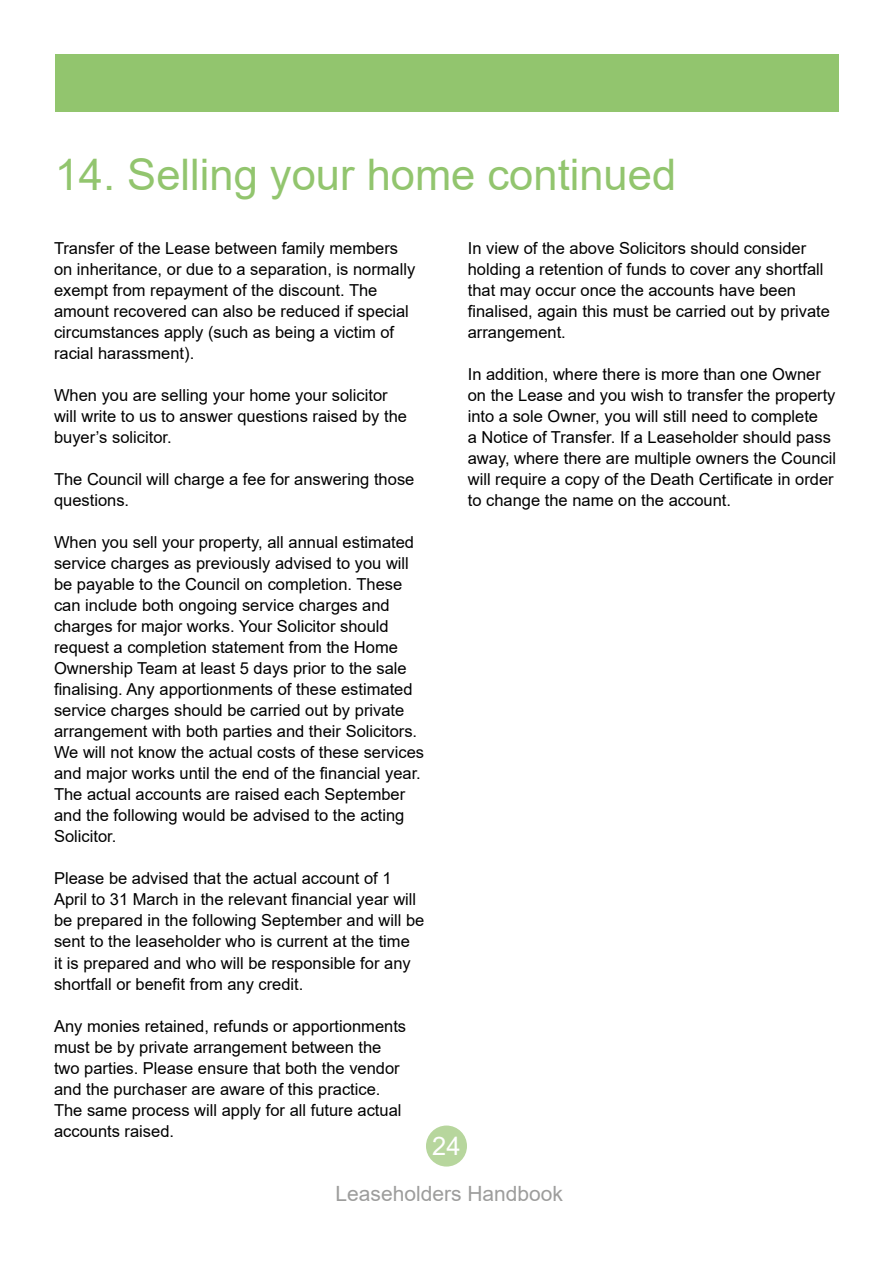
<style>
.page{position:relative;width:893px;height:1263px;background:#fff}
.page>*{position:absolute;margin:0;border:0;box-sizing:border-box;transform-origin:0 0}
.Main_Heads{font:43.5px "Arial";color:#92c56e}
.t1{font:25.5px "Arial";color:#fff}
.t2{font:21px "Arial";color:#9d9d9c}
.Text{font:16.5px/21px "Arial";color:#000}
</style>
<div class="page">
<div style="left:55px;top:55px;width:783px;height:57px;background:#92c56e"></div>
<div style="left:426px;top:1125px;width:41px;height:41px;background:#b7d69d;border-radius:50%"></div>
<p class="Main_Heads" style="left:55px;top:145px;width:623px">14. Selling your home continued</p>
<p class="Text" style="left:54px;top:238px;width:363px">Transfer of the Lease between family members on inheritance, or due to a separation, is normally exempt from repayment of the discount. The amount recovered can also be reduced if special circumstances apply (such as being a victim of racial harassment).</p>
<p class="Text" style="left:54px;top:385px;width:355px">When you are selling your home your solicitor will write to us to answer questions raised by the buyer’s solicitor.</p>
<p class="Text" style="left:54px;top:469px;width:362px">The Council will charge a fee for answering those questions.</p>
<p class="Text" style="left:54px;top:532px;width:372px">When you sell your property, all annual estimated service charges as previously advised to you will be payable to the Council on completion. These can include both ongoing service charges and charges for major works. Your Solicitor should request a completion statement from the Home Ownership Team at least 5 days prior to the sale finalising. Any apportionments of these estimated service charges should be carried out by private arrangement with both parties and their Solicitors.<br>We will not know the actual costs of these services and major works until the end of the financial year.<br>The actual accounts are raised each September and the following would be advised to the acting Solicitor.</p>
<p class="Text" style="left:54px;top:868px;width:372px">Please be advised that the actual account of 1<br>April to 31 March in the relevant financial year will be prepared in the following September and will be sent to the leaseholder who is current at the time<br>it is prepared and who will be responsible for any shortfall or benefit from any credit.</p>
<p class="Text" style="left:54px;top:1015px;width:354px">Any monies retained, refunds or apportionments must be by private arrangement between the two parties. Please ensure that both the vendor and the purchaser are aware of this practice.<br>The same process will apply for all future actual accounts raised.</p>
<p class="Text" style="left:468px;top:238px;width:364px">In view of the above Solicitors should consider holding a retention of funds to cover any shortfall that may occur once the accounts have been finalised, again this must be carried out by private arrangement.</p>
<p class="Text" style="left:468px;top:364px;width:370px">In addition, where there is more than one Owner on the Lease and you wish to transfer the property into a sole Owner, you will still need to complete<br>a Notice of Transfer. If a Leaseholder should pass away, where there are multiple owners the Council will require a copy of the Death Certificate in order to change the name on the account.</p>
<h2 class="t1" style="left:432px;top:1128px;width:30px">24</h2>
<p class="t2" style="left:335px;top:1179px;width:229px">Leaseholders Handbook</p>
</div>
